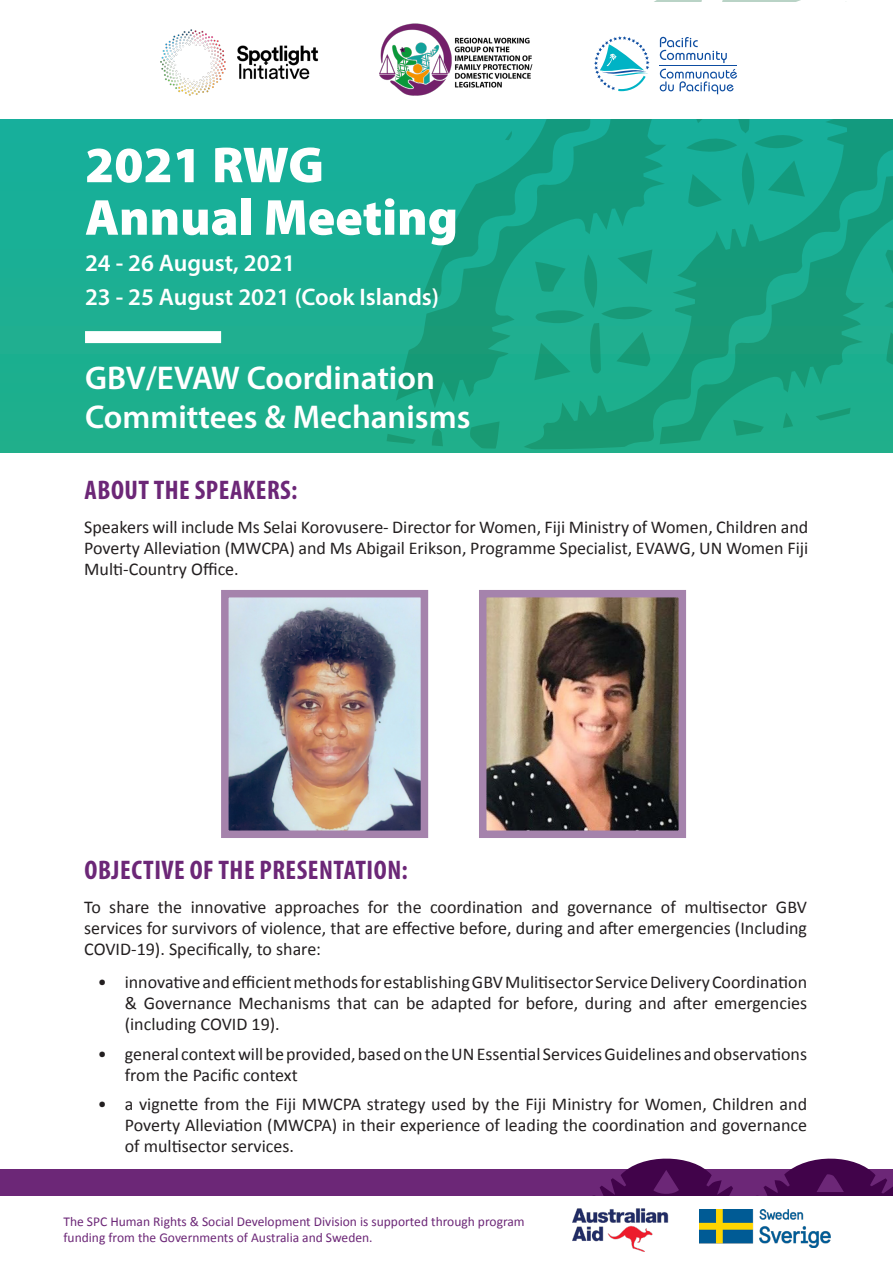
<style>
.page{position:relative;width:893px;height:1263px;background:#fff}
.page>*{position:absolute;margin:0;border:0;box-sizing:border-box;transform-origin:0 0}
.t1{font:900 51px/52.5px "Myriad Pro";color:#fff}
.t2{font:600 33px/39.6px "Myriad Pro";color:#fff}
.t3{font:700 condensed 27px "Myriad Pro";letter-spacing:.02em;color:#6c2777}
.t4{font:600 24px "Myriad Pro";color:#fff}
.t5{font:18px/21px "Calibri";color:#231f20;text-align:justify}
.t6{font:13.5px/16.2px "Calibri";color:#6c2777}
</style>
<div class="page">
<div style="left:0;top:79px;width:893px;height:374px;background:#1baf93"></div>
<svg style="left:387px;top:0;width:505px;height:450px"></svg>
<div style="left:0;top:2px;width:893px;height:117px;background:#fff"></div>
<div style="left:85px;top:331px;width:136px;height:12px;background:#fff"></div>
<img style="left:230px;top:599px;width:189px;height:230px">
<div style="left:221px;top:590px;width:207px;height:248px;border:8px solid #a583ac"></div>
<img style="left:488px;top:599px;width:189px;height:230px">
<div style="left:479px;top:590px;width:207px;height:248px;border:8px solid #a583ac"></div>
<img style="left:160px;top:29px;width:159px;height:67px">
<img style="left:379px;top:23px;width:154px;height:73px">
<svg style="left:660px;top:37px;width:67px;height:26px"></svg>
<svg style="left:660px;top:69px;width:145px;height:138px"></svg>
<hr style="left:660px;top:66px;width:77px;height:1px;background:#0d4da1">
<svg style="left:594px;top:36px;width:56px;height:55px"></svg>
<div style="left:0;top:1169px;width:893px;height:35px;background:#6c2777"></div>
<svg style="left:587px;top:1158px;width:306px;height:39px"></svg>
<div style="left:0;top:1197px;width:893px;height:66px;background:#fff"></div>
<img style="left:572px;top:1208px;width:97px;height:43px">
<img style="left:699px;top:1209px;width:132px;height:39px">
<p class="t1" style="left:85px;top:139px;width:375px">2021 RWG<br>Annual Meeting</p>
<p class="t4" style="left:85px;top:248px;width:212px">24 - 26 August, 2021</p>
<p class="t4" style="left:85px;top:281px;width:356px">23 - 25 August 2021 (Cook Islands)</p>
<p class="t2" style="left:85px;top:357px;width:387px">GBV/EVAW Coordination<br>Committees &amp; Mechanisms</p>
<p class="t3" style="left:85px;top:473px;width:214px">ABOUT THE SPEAKERS:</p>
<p class="t5" style="left:84px;top:516px;width:725px">Speakers will include Ms Selai Korovusere- Director for Women, Fiji Ministry of Women, Children and Poverty Alleviation (MWCPA) and Ms Abigail Erikson, Programme Specialist, EVAWG, UN Women Fiji Multi-Country Office.</p>
<p class="t3" style="left:85px;top:853px;width:325px">OBJECTIVE OF THE PRESENTATION:</p>
<p class="t5" style="left:84px;top:896px;width:724px">To share the innovative approaches for the coordination and governance of multisector GBV services for survivors of violence, that are effective before, during and after emergencies (Including COVID-19). Specifically, to share:</p>
<p class="t5" style="left:125px;top:972px;width:684px;text-indent:-27px">• innovative and efficient methods for establishing GBV Mulitisector Service Delivery Coordination &amp; Governance Mechanisms that can be adapted for before, during and after emergencies (including COVID 19).</p>
<p class="t5" style="left:125px;top:1043px;width:684px;text-indent:-27px">• general context will be provided, based on the UN Essential Services Guidelines and observations from the Pacific context</p>
<p class="t5" style="left:125px;top:1094px;width:684px;text-indent:-27px">• a vignette from the Fiji MWCPA strategy used by the Fiji Ministry for Women, Children and Poverty Alleviation (MWCPA) in their experience of leading the coordination and governance of multisector services.</p>
<p class="t6" style="left:63px;top:1213px;width:463px">The SPC Human Rights &amp; Social Development Division is supported through program funding from the Governments of Australia and Sweden.</p>
</div>
